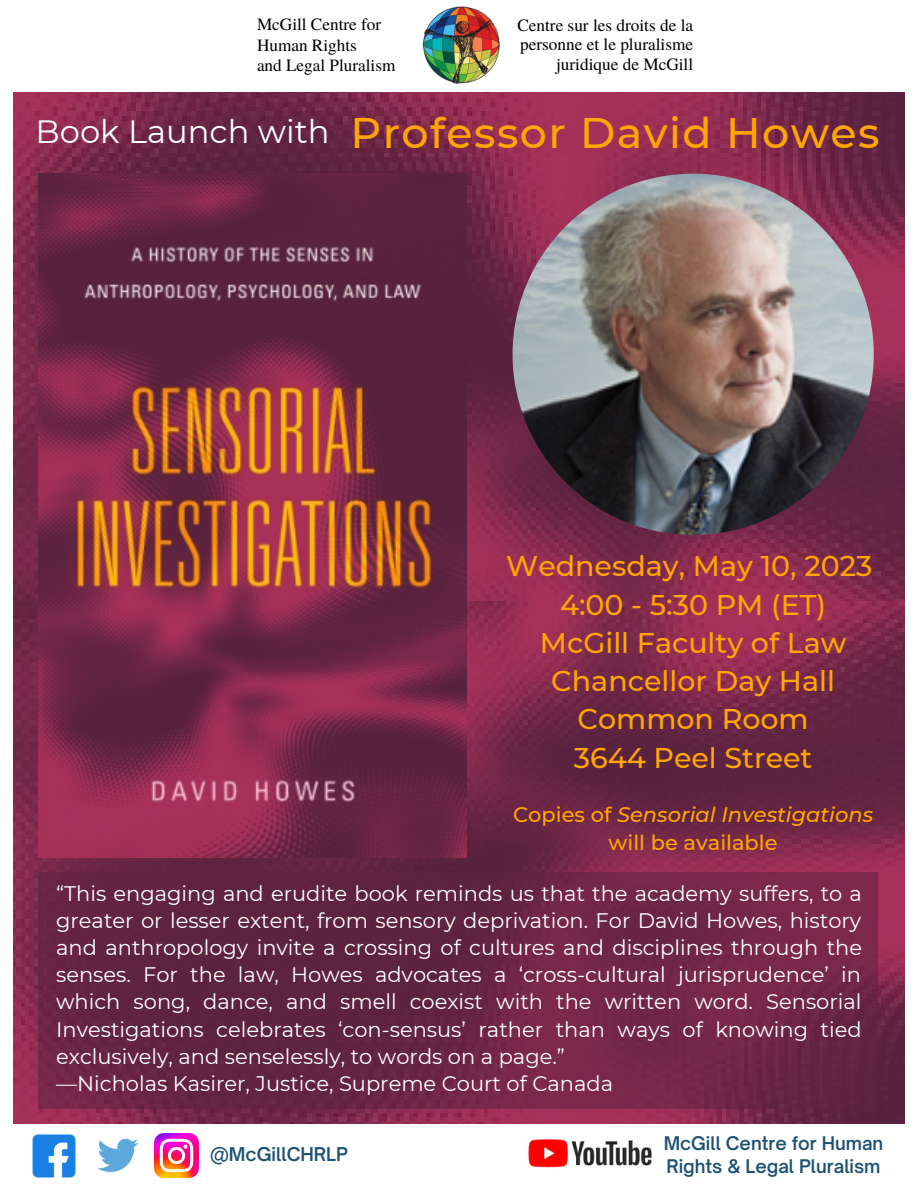
<style>
.page{position:relative;width:918px;height:1188px;background:#fff}
.page>*{position:absolute;margin:0;border:0;box-sizing:border-box;transform-origin:0 0}
.t1{font:500 42.75px "Montserrat";letter-spacing:.035em;color:#ffa603}
.t2{font:32.25px "Montserrat";color:#fff}
.t3{font:500 28.5px/38.2px "Montserrat";color:#ffa603;text-align:center}
.t4{font:21px/27px "Montserrat";color:#fff}
.t5{font:500 21px/28.2px "Montserrat";color:#ffa603;text-align:center}
.t6{font:600 18.15px "Open Sauce One";color:#1d5173}
.t7{font:600 18px/23.1px "Open Sauce One";color:#1d5173}
.t8{font:17.25px/19.6px "Te X Gyre Termes";color:#000;text-align:right}
.s1{font-style:italic}
</style>
<div class="page">
<img style="left:13px;top:92px;width:892px;height:510px">
<img style="left:13px;top:602px;width:892px;height:522px">
<img style="left:32px;top:1134px;width:44px;height:44px">
<img style="left:528px;top:1138px;width:124px;height:30px">
<img style="left:155px;top:1134px;width:43px;height:44px">
<img style="left:97px;top:1138px;width:41px;height:35px">
<img style="left:422px;top:6px;width:78px;height:78px">
<img style="left:39px;top:174px;width:427px;height:684px">
<img style="left:513px;top:174px;width:361px;height:361px;border-radius:50%">
<svg style="left:39px;top:872px;width:839px;height:236px;background:#692543"></svg>
<p class="t8" style="left:257px;top:13px;width:140px;line-height:20.7px;text-align:left">McGill Centre for<br>Human Rights<br>and Legal Pluralism</p>
<p class="t8" style="left:517px;top:14px;width:177px">Centre sur les droits de la personne et le pluralisme juridique de McGill</p>
<h2 class="t2" style="left:36px;top:112px;width:296px">Book Launch with</h2>
<h1 class="t1" style="left:350px;top:106px;width:531px">Professor David Howes</h1>
<h3 class="t3" style="left:506px;top:547px;width:368px">Wednesday, May 10, 2023<br>4:00 - 5:30 PM (ET)<br>McGill Faculty of Law<br>Chancellor Day Hall<br>Common Room<br>3644 Peel Street</h3>
<p class="t5" style="left:513px;top:800px;width:362px">Copies of <span class="s1">Sensorial Investigations </span>will be available</p>
<p class="t4" style="left:56px;top:880px;width:807px">“This engaging and erudite book reminds us that the academy suffers, to a greater or lesser extent, from sensory deprivation. For David Howes, history and anthropology invite a crossing of cultures and disciplines through the senses. For the law, Howes advocates a ‘cross-cultural jurisprudence’ in which song, dance, and smell coexist with the written word. Sensorial Investigations celebrates ‘con-sensus’ rather than ways of knowing tied exclusively, and senselessly, to words on a page.”<br>—Nicholas Kasirer, Justice, Supreme Court of Canada</p>
<p class="t6" style="left:210px;top:1143px;width:140px">@McGillCHRLP</p>
<p class="t7" style="left:664px;top:1131px;width:221px">McGill Centre for Human<br>Rights &amp; Legal Pluralism</p>
</div>
